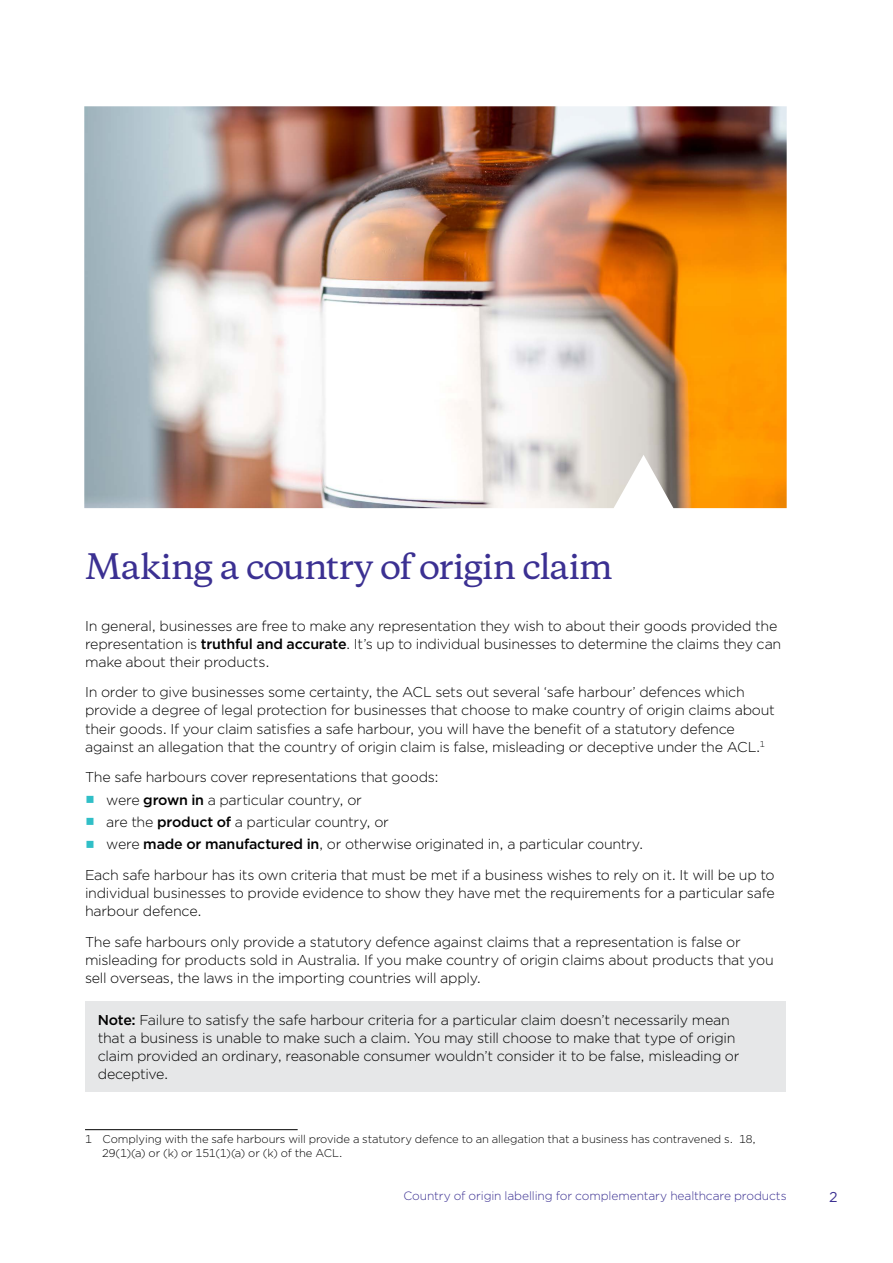
<style>
.page{position:relative;width:893px;height:1263px;background:#fff}
.page>*{position:absolute;margin:0;border:0;box-sizing:border-box;transform-origin:0 0}
.Heading_1{font:500 33px "Copernicus";letter-spacing:-.035em;color:#3b3092}
.Body_text{font:300 14.25px/18px "Gotham";letter-spacing:-.02em;color:#000}
.t1{font:14.25px "Gotham";color:#3b3092}
.t2{font:300 12px "Gotham";letter-spacing:-.005em;color:#3b3092}
.Footnote{font:300 11.25px/13.5px "Gotham";letter-spacing:-.01em;color:#000}
.s1{font-weight:500}
.s2{color:#30bfc7}
</style>
<div class="page">
<div style="left:85px;top:1001px;width:700px;height:91px;background:#e6e7e8"></div>
<hr style="left:85px;top:1129px;width:213px;height:1px;background:#000">
<img style="left:84px;top:106px;width:703px;height:402px">
<h1 class="Heading_1" style="left:85px;top:538px;width:529px">Making a country of origin claim</h1>
<p class="Body_text" style="left:85px;top:616px;width:698px">In general, businesses are free to make any representation they wish to about their goods provided the representation is <span class="s1">truthful and accurate</span>. It’s up to individual businesses to determine the claims they can make about their products.</p>
<p class="Body_text" style="left:85px;top:683px;width:691px">In order to give businesses some certainty, the ACL sets out several ‘safe harbour’ defences which provide a degree of legal protection for businesses that choose to make country of origin claims about their goods. If your claim satisfies a safe harbour, you will have the benefit of a statutory defence against an allegation that the country of origin claim is false, misleading or deceptive under the ACL.<sup>1</sup></p>
<p class="Body_text" style="left:85px;top:768px;width:355px">The safe harbours cover representations that goods:</p>
<p class="Body_text" style="left:85px;top:790px;width:278px"><span class="s2">○</span> were <span class="s1">grown in</span> a particular country, or</p>
<p class="Body_text" style="left:85px;top:812px;width:305px"><span class="s2">○</span> are the <span class="s1">product of</span> a particular country, or</p>
<p class="Body_text" style="left:85px;top:834px;width:560px"><span class="s2">○</span> were <span class="s1">made or manufactured in</span>, or otherwise originated in, a particular country.</p>
<p class="Body_text" style="left:85px;top:865px;width:691px;text-align:justify">Each safe harbour has its own criteria that must be met if a business wishes to rely on it. It will be up to individual businesses to provide evidence to show they have met the requirements for a particular safe harbour defence.</p>
<p class="Body_text" style="left:85px;top:932px;width:690px">The safe harbours only provide a statutory defence against claims that a representation is false or misleading for products sold in Australia. If you make country of origin claims about products that you sell overseas, the laws in the importing countries will apply.</p>
<p class="Body_text" style="left:98px;top:1011px;width:643px"><span class="s1">Note:</span> Failure to satisfy the safe harbour criteria for a particular claim doesn’t necessarily mean that a business is unable to make such a claim. You may still choose to make that type of origin claim provided an ordinary, reasonable consumer wouldn’t consider it to be false, misleading or deceptive.</p>
<p class="Footnote" style="left:102px;top:1132px;width:655px;text-indent:-17px">1 Complying with the safe harbours will provide a statutory defence to an allegation that a business has contravened s. 18,<br>29(1)(a) or (k) or 151(1)(a) or (k) of the ACL.</p>
<p class="t2" style="left:403px;top:1188px;width:385px">Country of origin labelling for complementary healthcare products</p>
<p class="t1" style="left:829px;top:1188px;width:10px">2</p>
</div>
